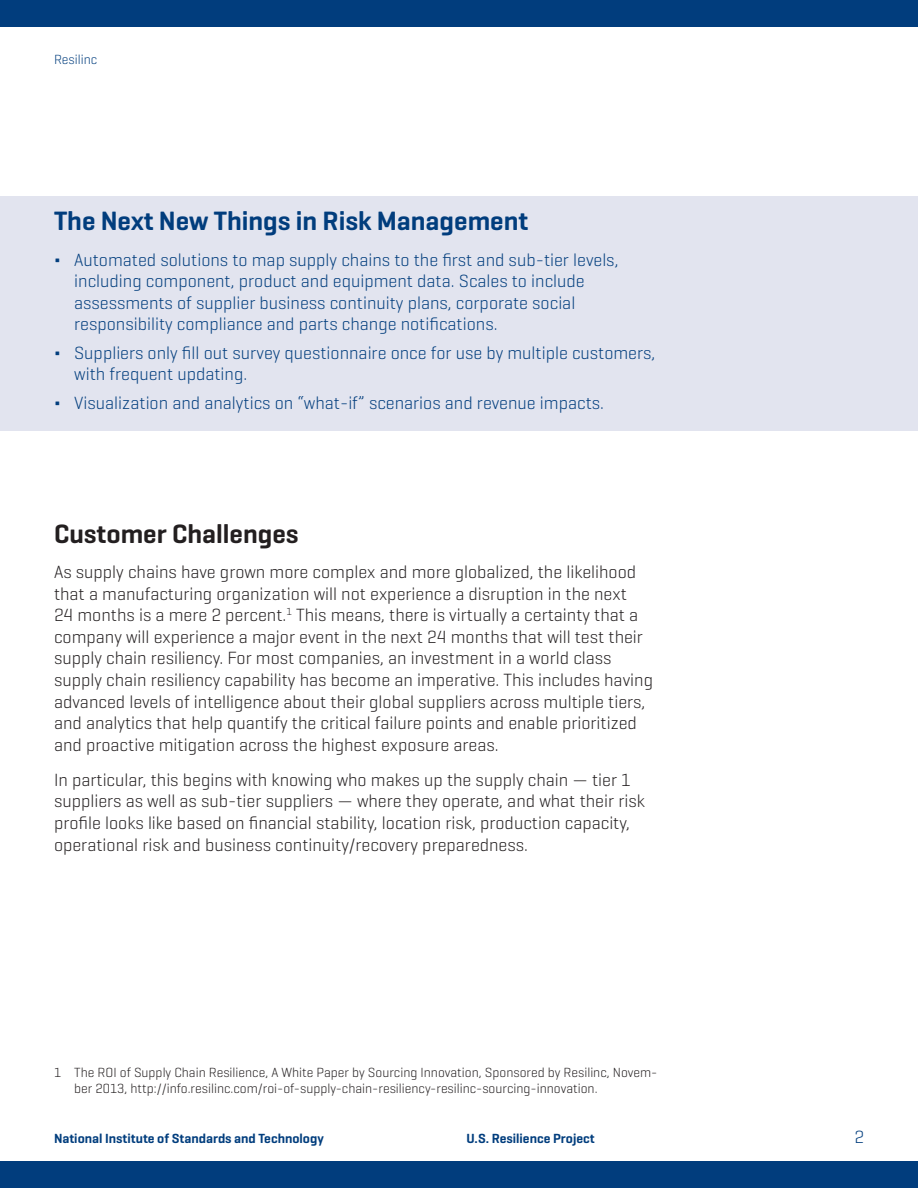
<style>
.page{position:relative;width:918px;height:1188px;background:#fff}
.page>*{position:absolute;margin:0;border:0;box-sizing:border-box;transform-origin:0 0}
.Section_header{font:600 27px "Geogrotesque";color:#013d7d}
.Section_header-2{font:600 27px "Geogrotesque";color:#231f20}
.Body_text{font:300 18px/21.6px "Geogrotesque";color:#231f20}
.t1{font:300 18px/21.6px "Geogrotesque";color:#013d7d}
.Footnote{font:300 13.5px/16.2px "Geogrotesque";color:#231f20}
.t2{font:600 13.5px "Geogrotesque";color:#013d7d}
.t3{font:300 13.5px "Geogrotesque";color:#013d7d}
</style>
<div class="page">
<div style="left:0;top:1161px;width:918px;height:27px;background:#013d7d"></div>
<div style="left:0;top:0;width:918px;height:27px;background:#013d7d"></div>
<div style="left:0;top:197px;width:918px;height:234px;background:#e2e4ef"></div>
<p class="t3" style="left:54px;top:51px;width:45px">Resilinc</p>
<p class="Section_header" style="left:54px;top:204px;width:476px">The Next New Things in Risk Management</p>
<p class="t1" style="left:74px;top:248px;width:546px;text-indent:-20px">Δ Automated solutions to map supply chains to the first and sub-tier levels, including component, product and equipment data. Scales to include assessments of supplier business continuity plans, corporate social responsibility compliance and parts change notifications.</p>
<p class="t1" style="left:74px;top:341px;width:583px;text-indent:-20px">Δ Suppliers only fill out survey questionnaire once for use by multiple customers, with frequent updating.</p>
<p class="t1" style="left:54px;top:391px;width:551px">Δ Visualization and analytics on “what-if” scenarios and revenue impacts.</p>
<p class="Section_header-2" style="left:54px;top:517px;width:246px">Customer Challenges</p>
<p class="Body_text" style="left:54px;top:560px;width:601px">As supply chains have grown more complex and more globalized, the likelihood that a manufacturing organization will not experience a disruption in the next<br>24 months is a mere 2 percent.<sup>1</sup> This means, there is virtually a certainty that a company will experience a major event in the next 24 months that will test their supply chain resiliency. For most companies, an investment in a world class supply chain resiliency capability has become an imperative. This includes having advanced levels of intelligence about their global suppliers across multiple tiers, and analytics that help quantify the critical failure points and enable prioritized and proactive mitigation across the highest exposure areas.</p>
<p class="Body_text" style="left:54px;top:768px;width:592px">In particular, this begins with knowing who makes up the supply chain — tier 1 suppliers as well as sub-tier suppliers — where they operate, and what their risk profile looks like based on financial stability, location risk, production capacity, operational risk and business continuity/recovery preparedness.</p>
<p class="Footnote" style="left:74px;top:1064px;width:585px;text-indent:-20px">1 The ROI of Supply Chain Resilience, A White Paper by Sourcing Innovation, Sponsored by Resilinc, Novem&shy;ber 2013, http://info.resilinc.com/roi-of-supply-chain-resiliency-resilinc-sourcing-innovation.</p>
<p class="t2" style="left:54px;top:1130px;width:271px">National Institute of Standards and Technology</p>
<p class="t2" style="left:467px;top:1130px;width:130px">U.S. Resilience Project</p>
<p class="t1" style="left:854px;top:1125px;width:11px">2</p>
</div>
